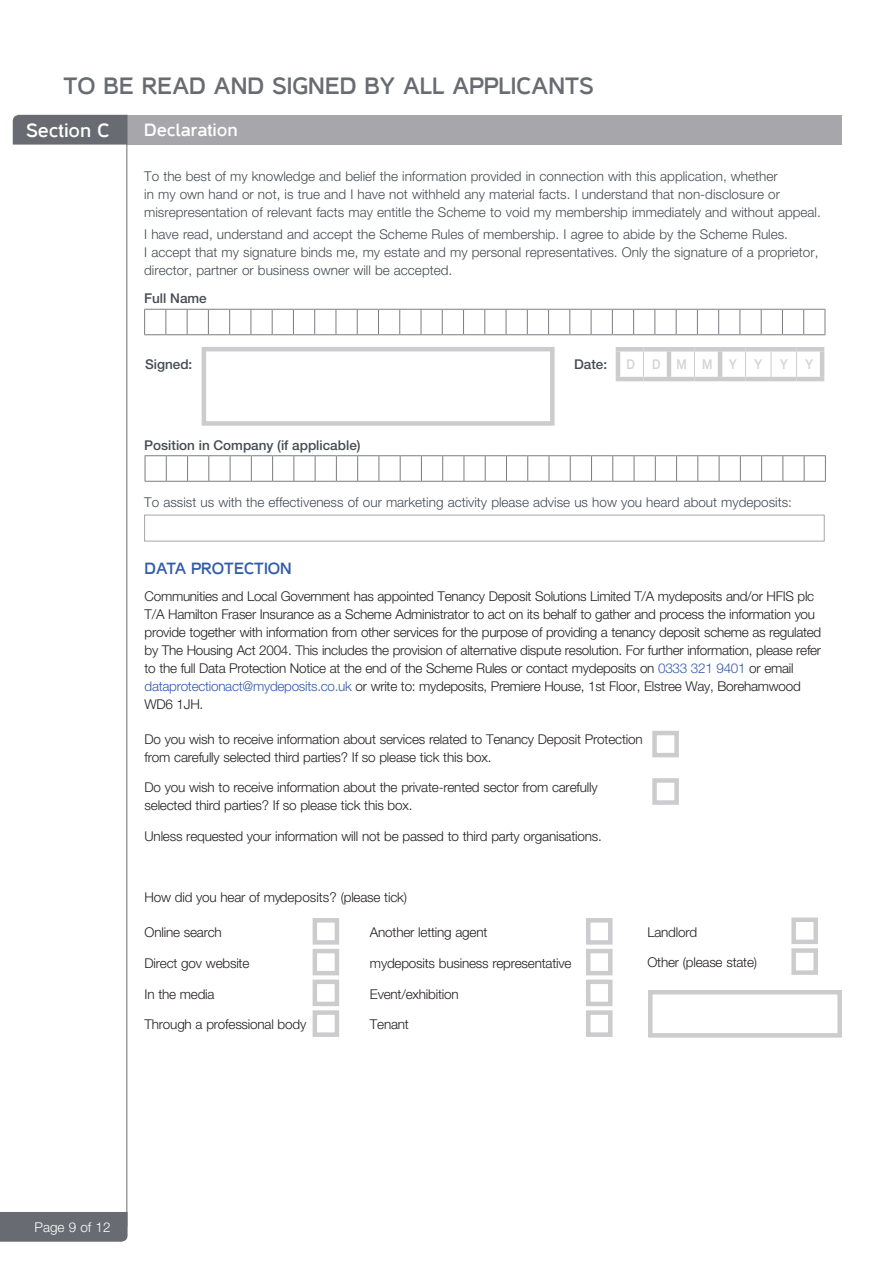
<style>
.page{position:relative;width:893px;height:1263px;background:#fff}
.page>*{position:absolute;margin:0;border:0;box-sizing:border-box;transform-origin:0 0}
.t1{font:700 24px "Casper";color:#686b71}
.t2{font:700 19.5px "Casper";color:#fff}
.t3{font:700 18px "Casper";color:#fff}
.t4{font:700 16.5px "Casper";letter-spacing:-.005em;color:#335caa}
.t5{font:300 13.5px/18px "Helvetica Neue";letter-spacing:-.02em;color:#231f20}
.t6{font:300 13.5px/18px "Helvetica Neue";color:#464c53}
.t7{font:500 13.5px "Helvetica Neue";color:#464c53}
.t8{font:300 13.5px "Helvetica Neue";color:#fff}
.t9{font:500 13.5px "Helvetica Neue";color:#d2d1d4;scale:.86 1}
.s1{color:#335caa}
</style>
<div class="page">
<div style="left:313px;top:918px;width:26px;height:27px;border:4px solid #cccccf"></div>
<div style="left:313px;top:949px;width:26px;height:26px;border:4px solid #cccccf"></div>
<div style="left:313px;top:979px;width:26px;height:27px;border:4px solid #cccccf"></div>
<div style="left:313px;top:1010px;width:26px;height:27px;border:4px solid #cccccf"></div>
<div style="left:586px;top:918px;width:26px;height:27px;border:4px solid #cccccf"></div>
<div style="left:586px;top:949px;width:26px;height:26px;border:4px solid #cccccf"></div>
<div style="left:586px;top:979px;width:26px;height:27px;border:4px solid #cccccf"></div>
<div style="left:586px;top:1010px;width:26px;height:27px;border:4px solid #cccccf"></div>
<div style="left:791px;top:917px;width:27px;height:27px;border:4px solid #cccccf"></div>
<div style="left:791px;top:948px;width:27px;height:27px;border:4px solid #cccccf"></div>
<div style="left:127px;top:115px;width:715px;height:30px;background:#a6a6ab"></div>
<div style="left:202px;top:347px;width:353px;height:79px;border:4px solid #cccccf"></div>
<hr style="left:616px;top:347px;width:27px;height:4px;background:#cccccf">
<hr style="left:616px;top:351px;width:4px;height:26px;background:#cccccf">
<hr style="left:643px;top:347px;width:26px;height:4px;background:#cccccf">
<hr style="left:669px;top:347px;width:25px;height:4px;background:#cccccf">
<hr style="left:667px;top:351px;width:4px;height:26px;background:#cccccf">
<hr style="left:694px;top:347px;width:26px;height:4px;background:#cccccf">
<hr style="left:720px;top:347px;width:25px;height:4px;background:#cccccf">
<hr style="left:718px;top:351px;width:4px;height:26px;background:#cccccf">
<hr style="left:745px;top:347px;width:26px;height:4px;background:#cccccf">
<hr style="left:771px;top:347px;width:25px;height:4px;background:#cccccf">
<hr style="left:796px;top:347px;width:28px;height:4px;background:#cccccf">
<hr style="left:820px;top:351px;width:4px;height:26px;background:#cccccf">
<hr style="left:616px;top:377px;width:27px;height:4px;background:#cccccf">
<hr style="left:643px;top:377px;width:26px;height:4px;background:#cccccf">
<hr style="left:669px;top:377px;width:25px;height:4px;background:#cccccf">
<hr style="left:694px;top:377px;width:26px;height:4px;background:#cccccf">
<hr style="left:720px;top:377px;width:25px;height:4px;background:#cccccf">
<hr style="left:745px;top:377px;width:26px;height:4px;background:#cccccf">
<hr style="left:771px;top:377px;width:25px;height:4px;background:#cccccf">
<hr style="left:796px;top:377px;width:28px;height:4px;background:#cccccf">
<svg style="left:643px;top:351px;width:1px;height:26px"></svg>
<svg style="left:694px;top:351px;width:1px;height:26px"></svg>
<svg style="left:745px;top:351px;width:1px;height:26px"></svg>
<svg style="left:771px;top:351px;width:1px;height:26px"></svg>
<svg style="left:796px;top:351px;width:1px;height:26px"></svg>
<svg style="left:144px;top:309px;width:682px;height:26px"></svg>
<div style="left:13px;top:115px;width:113px;height:30px;background:#686b71"></div>
<svg style="left:145px;top:455px;width:681px;height:27px"></svg>
<div style="left:144px;top:515px;width:681px;height:26px;border:1px solid #a6a6ab"></div>
<hr style="left:126px;top:115px;width:1px;height:1112px;background:#686b71">
<div style="left:652px;top:731px;width:27px;height:26px;border:4px solid #cccccf"></div>
<div style="left:652px;top:778px;width:27px;height:27px;border:4px solid #cccccf"></div>
<div style="left:648px;top:990px;width:194px;height:47px;background:#fff;border:4px solid #cccccf"></div>
<div style="left:0;top:1212px;width:128px;height:30px;background:#686b71"></div>
<h1 class="t1" style="left:63px;top:72px;width:532px">TO BE READ AND SIGNED BY ALL APPLICANTS</h1>
<h2 class="t2" style="left:26px;top:119px;width:85px">Section C</h2>
<h3 class="t3" style="left:144px;top:120px;width:95px">Declaration</h3>
<p class="t6" style="left:144px;top:167px;width:678px">To the best of my knowledge and belief the information provided in connection with this application, whether<br>in my own hand or not, is true and I have not withheld any material facts. I understand that non-disclosure or misrepresentation of relevant facts may entitle the Scheme to void my membership immediately and without appeal.</p>
<p class="t6" style="left:144px;top:225px;width:676px">I have read, understand and accept the Scheme Rules of membership. I agree to abide by the Scheme Rules.<br>I accept that my signature binds me, my estate and my personal representatives. Only the signature of a proprietor, director, partner or business owner will be accepted.</p>
<p class="t7" style="left:144px;top:290px;width:64px">Full Name</p>
<p class="t7" style="left:145px;top:356px;width:49px">Signed:</p>
<p class="t7" style="left:574px;top:356px;width:35px">Date:</p>
<p class="t9" style="left:626px;top:357px;width:11px">D</p>
<p class="t9" style="left:652px;top:357px;width:100px">DMMY</p>
<p class="t9" style="left:754px;top:357px;width:10px">Y</p>
<p class="t9" style="left:780px;top:357px;width:10px">Y</p>
<p class="t9" style="left:805px;top:357px;width:10px">Y</p>
<p class="t7" style="left:144px;top:437px;width:218px">Position in Company (if applicable)</p>
<p class="t6" style="left:144px;top:493px;width:649px">To assist us with the effectiveness of our marketing activity please advise us how you heard about mydeposits:</p>
<p class="t4" style="left:145px;top:559px;width:149px">DATA PROTECTION</p>
<p class="t5" style="left:145px;top:586px;width:678px">Communities and Local Government has appointed Tenancy Deposit Solutions Limited T/A mydeposits and/or HFIS plc T/A Hamilton Fraser Insurance as a Scheme Administrator to act on its behalf to gather and process the information you provide together with information from other services for the purpose of providing a tenancy deposit scheme as regulated by The Housing Act 2004. This includes the provision of alternative dispute resolution. For further information, please refer to the full Data Protection Notice at the end of the Scheme Rules or contact mydeposits on <span class="s1">0333 321 9401</span> or email <span class="s1">dataprotectionact@mydeposits.co.uk</span> or write to: mydeposits, Premiere House, 1st Floor, Elstree Way, Borehamwood WD6 1JH.</p>
<p class="t5" style="left:145px;top:729px;width:500px">Do you wish to receive information about services related to Tenancy Deposit Protection from carefully selected third parties? If so please tick this box.</p>
<p class="t5" style="left:145px;top:778px;width:455px">Do you wish to receive information about the private-rented sector from carefully selected third parties? If so please tick this box.</p>
<p class="t5" style="left:145px;top:827px;width:459px">Unless requested your information will not be passed to third party organisations.</p>
<p class="t5" style="left:145px;top:887px;width:264px">How did you hear of mydeposits? (please tick)</p>
<p class="t5" style="left:145px;top:923px;width:79px">Online search</p>
<p class="t5" style="left:145px;top:954px;width:106px">Direct gov website</p>
<p class="t5" style="left:145px;top:984px;width:72px">In the media</p>
<p class="t5" style="left:145px;top:1015px;width:163px">Through a professional body</p>
<p class="t5" style="left:370px;top:923px;width:119px">Another letting agent</p>
<p class="t5" style="left:370px;top:954px;width:203px">mydeposits business representative</p>
<p class="t5" style="left:370px;top:984px;width:90px">Event/exhibition</p>
<p class="t5" style="left:370px;top:1015px;width:41px">Tenant</p>
<p class="t5" style="left:647px;top:922px;width:51px">Landlord</p>
<p class="t5" style="left:647px;top:953px;width:111px">Other (please state)</p>
<p class="t8" style="left:35px;top:1219px;width:77px">Page 9 of 12</p>
</div>
